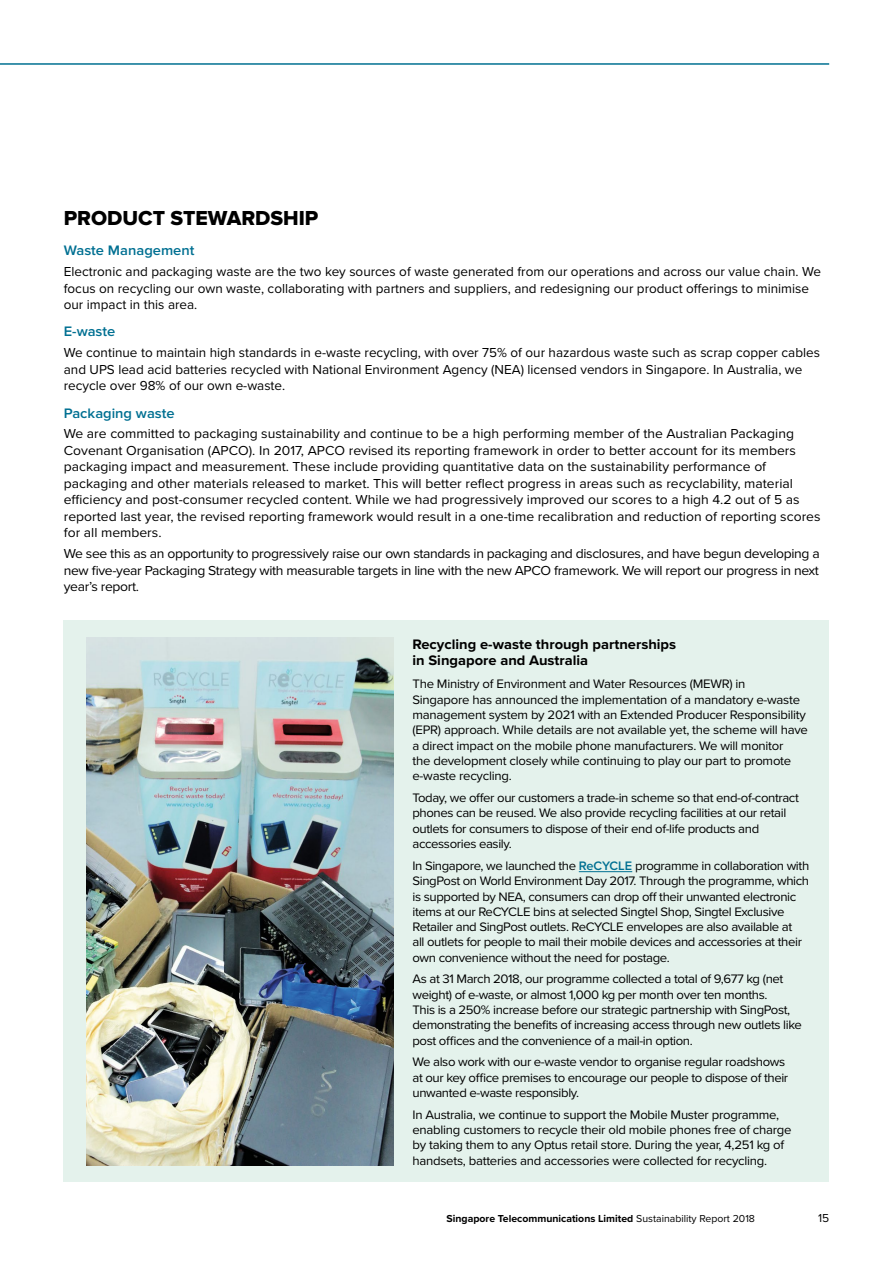
<style>
.page{position:relative;width:893px;height:1263px;background:#fff}
.page>*{position:absolute;margin:0;border:0;box-sizing:border-box;transform-origin:0 0}
.t1{font:21px "Proxima Nova Extrabld";color:#000}
.t2{font:700 14.25px/15.3px "Proxima Nova";color:#000}
.t3{font:600 14.25px "Proxima Nova";color:#007092}
.t4{font:13.5px/16.5px "Proxima Nova";color:#000}
.t5{font:12.75px/15.3px "Proxima Nova";letter-spacing:-.03em;color:#000}
.t6{font:12px "Proxima Nova";color:#000}
.t7{font:700 10.5px "Proxima Nova";color:#000}
.s1{font-weight:600;color:#007092}
.s2{font-weight:400}
</style>
<div class="page">
<hr style="left:0;top:63px;width:829px;height:2px;background:#007092">
<div style="left:64px;top:621px;width:765px;height:561px;background:#e4f2ec"></div>
<hr style="left:579px;top:871px;width:53px;height:1px;background:#007092">
<img style="left:86px;top:637px;width:307px;height:528px">
<h1 class="t1" style="left:64px;top:206px;width:256px">PRODUCT STEWARDSHIP</h1>
<p class="t3" style="left:64px;top:242px;width:132px">Waste Management</p>
<p class="t4" style="left:64px;top:264px;width:759px">Electronic and packaging waste are the two key sources of waste generated from our operations and across our value chain. We focus on recycling our own waste, collaborating with partners and suppliers, and redesigning our product offerings to minimise our impact in this area.</p>
<p class="t3" style="left:64px;top:324px;width:53px">E-waste</p>
<p class="t4" style="left:64px;top:345px;width:758px">We continue to maintain high standards in e-waste recycling, with over 75% of our hazardous waste such as scrap copper cables and UPS lead acid batteries recycled with National Environment Agency (NEA) licensed vendors in Singapore. In Australia, we recycle over 98% of our own e-waste.</p>
<p class="t3" style="left:64px;top:405px;width:112px">Packaging waste</p>
<p class="t4" style="left:64px;top:426px;width:758px">We are committed to packaging sustainability and continue to be a high performing member of the Australian Packaging Covenant Organisation (APCO). In 2017, APCO revised its reporting framework in order to better account for its members packaging impact and measurement. These include providing quantitative data on the sustainability performance of packaging and other materials released to market. This will better reflect progress in areas such as recyclability, material efficiency and post-consumer recycled content. While we had progressively improved our scores to a high 4.2 out of 5 as reported last year, the revised reporting framework would result in a one-time recalibration and reduction of reporting scores for all members.</p>
<p class="t4" style="left:64px;top:546px;width:757px;text-align:justify">We see this as an opportunity to progressively raise our own standards in packaging and disclosures, and have begun developing a new five-year Packaging Strategy with measurable targets in line with the new APCO framework. We will report our progress in next year’s report.</p>
<p class="t2" style="left:412px;top:637px;width:265px">Recycling e-waste through partnerships in Singapore and Australia</p>
<p class="t5" style="left:412px;top:677px;width:397px">The Ministry of Environment and Water Resources (MEWR) in<br>Singapore has announced the implementation of a mandatory e-waste management system by 2021 with an Extended Producer Responsibility (EPR) approach. While details are not available yet, the scheme will have a direct impact on the mobile phone manufacturers. We will monitor<br>the development closely while continuing to play our part to promote e-waste recycling.</p>
<p class="t5" style="left:412px;top:790px;width:388px">Today, we offer our customers a trade-in scheme so that end-of-contract phones can be reused. We also provide recycling facilities at our retail outlets for consumers to dispose of their end of-life products and accessories easily.</p>
<p class="t5" style="left:412px;top:858px;width:398px">In Singapore, we launched the <span class="s1">ReCYCLE</span> programme in collaboration with SingPost on World Environment Day 2017. Through the programme, which is supported by NEA, consumers can drop off their unwanted electronic items at our ReCYCLE bins at selected Singtel Shop, Singtel Exclusive Retailer and SingPost outlets. ReCYCLE envelopes are also available at<br>all outlets for people to mail their mobile devices and accessories at their own convenience without the need for postage.</p>
<p class="t5" style="left:412px;top:972px;width:391px">As at 31 March 2018, our programme collected a total of 9,677 kg (net weight) of e-waste, or almost 1,000 kg per month over ten months.<br>This is a 250% increase before our strategic partnership with SingPost, demonstrating the benefits of increasing access through new outlets like post offices and the convenience of a mail-in option.</p>
<p class="t5" style="left:412px;top:1055px;width:377px">We also work with our e-waste vendor to organise regular roadshows at our key office premises to encourage our people to dispose of their unwanted e-waste responsibly.</p>
<p class="t5" style="left:412px;top:1107px;width:381px">In Australia, we continue to support the Mobile Muster programme, enabling customers to recycle their old mobile phones free of charge by taking them to any Optus retail store. During the year, 4,251 kg of handsets, batteries and accessories were collected for recycling.</p>
<p class="t7" style="left:446px;top:1212px;width:310px">Singapore Telecommunications Limited <span class="s2">Sustainability Report 2018</span></p>
<p class="t6" style="left:818px;top:1211px;width:13px">15</p>
</div>
